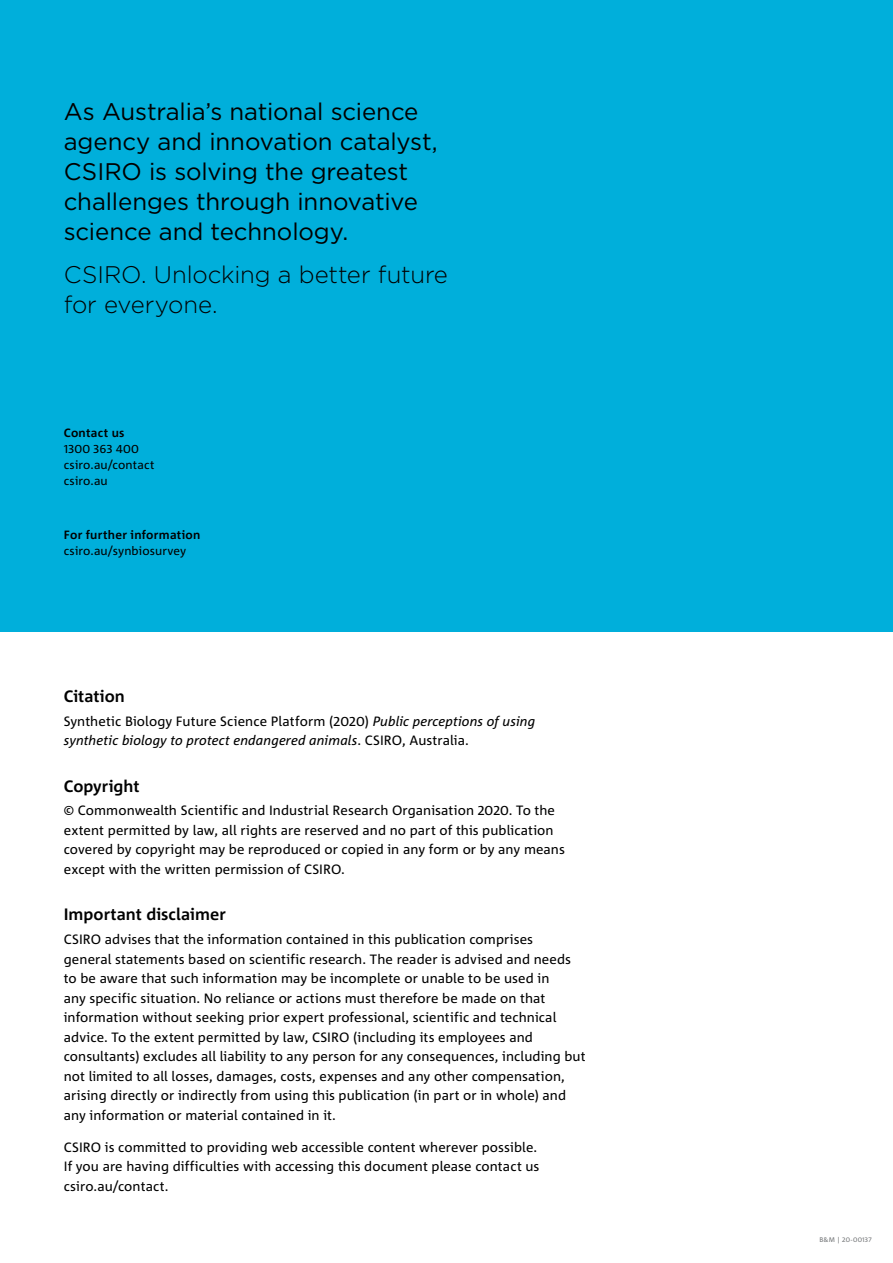
<style>
.page{position:relative;width:893px;height:1263px;background:#fff}
.page>*{position:absolute;margin:0;border:0;box-sizing:border-box;transform-origin:0 0}
.Back_Cov__Copy{font:24px/30px "Gotham";letter-spacing:-.005em;color:#000}
.Back_Cov__Copy-2{font:300 24px/30px "Gotham";letter-spacing:-.005em;color:#000}
.H3_Subhead{font:700 16.5px "Corpid C1";color:#000}
.Body_Copy_Regular{font:13.5px/19.5px "Corpid C1";letter-spacing:.005em;color:#000}
.Body_Copy_Regular-2{font:italic 13.5px/19.5px "Corpid C1";letter-spacing:.005em;color:#000}
.Back_Cov__Heading{font:700 12px/15.8px "Corpid C1";letter-spacing:.025em;color:#000}
.Back_Cov__Copy-3{font:12px/15.8px "Corpid C1";letter-spacing:.015em;color:#000}
.t1{font:6.75px "Corpid C1";letter-spacing:.03em;color:#757779}
.s1{font-weight:400}
.s2{font-style:normal}
</style>
<div class="page">
<div style="left:0;top:0;width:893px;height:631px;background:#00afdb"></div>
<p class="Back_Cov__Copy" style="left:64px;top:96px;width:375px">As Australia’s national science agency and innovation catalyst,<br>CSIRO is solving the greatest challenges through innovative science and technology.</p>
<p class="Back_Cov__Copy-2" style="left:64px;top:259px;width:386px">CSIRO. Unlocking a better future for everyone.</p>
<h1 class="Back_Cov__Heading" style="left:64px;top:425px;width:62px">Contact us</h1>
<p class="Back_Cov__Copy-3" style="left:64px;top:441px;width:92px">1300 363 400 csiro.au/contact csiro.au</p>
<h1 class="Back_Cov__Heading" style="left:64px;top:527px;width:138px">For further information <span class="s1">csiro.au/synbiosurvey</span></h1>
<h3 class="H3_Subhead" style="left:64px;top:686px;width:63px">Citation</h3>
<p class="Body_Copy_Regular-2" style="left:64px;top:711px;width:473px"><span class="s2">Synthetic Biology Future Science Platform (2020)</span> Public perceptions of using synthetic biology to protect endangered animals<span class="s2">. CSIRO, Australia.</span></p>
<h3 class="H3_Subhead" style="left:64px;top:775px;width:77px">Copyright</h3>
<p class="Body_Copy_Regular" style="left:64px;top:800px;width:503px">© Commonwealth Scientific and Industrial Research Organisation 2020. To the extent permitted by law, all rights are reserved and no part of this publication covered by copyright may be reproduced or copied in any form or by any means except with the written permission of CSIRO.</p>
<h3 class="H3_Subhead" style="left:64px;top:904px;width:163px">Important disclaimer</h3>
<p class="Body_Copy_Regular" style="left:64px;top:929px;width:523px">CSIRO advises that the information contained in this publication comprises<br>general statements based on scientific research. The reader is advised and needs to be aware that such information may be incomplete or unable to be used in<br>any specific situation. No reliance or actions must therefore be made on that information without seeking prior expert professional, scientific and technical advice. To the extent permitted by law, CSIRO (including its employees and consultants) excludes all liability to any person for any consequences, including but not limited to all losses, damages, costs, expenses and any other compensation, arising directly or indirectly from using this publication (in part or in whole) and any information or material contained in it.</p>
<p class="Body_Copy_Regular" style="left:64px;top:1137px;width:477px">CSIRO is committed to providing web accessible content wherever possible.<br>If you are having difficulties with accessing this document please contact us csiro.au/contact.</p>
<p class="t1" style="left:819px;top:1235px;width:54px">B&amp;M | 20-00137</p>
</div>
